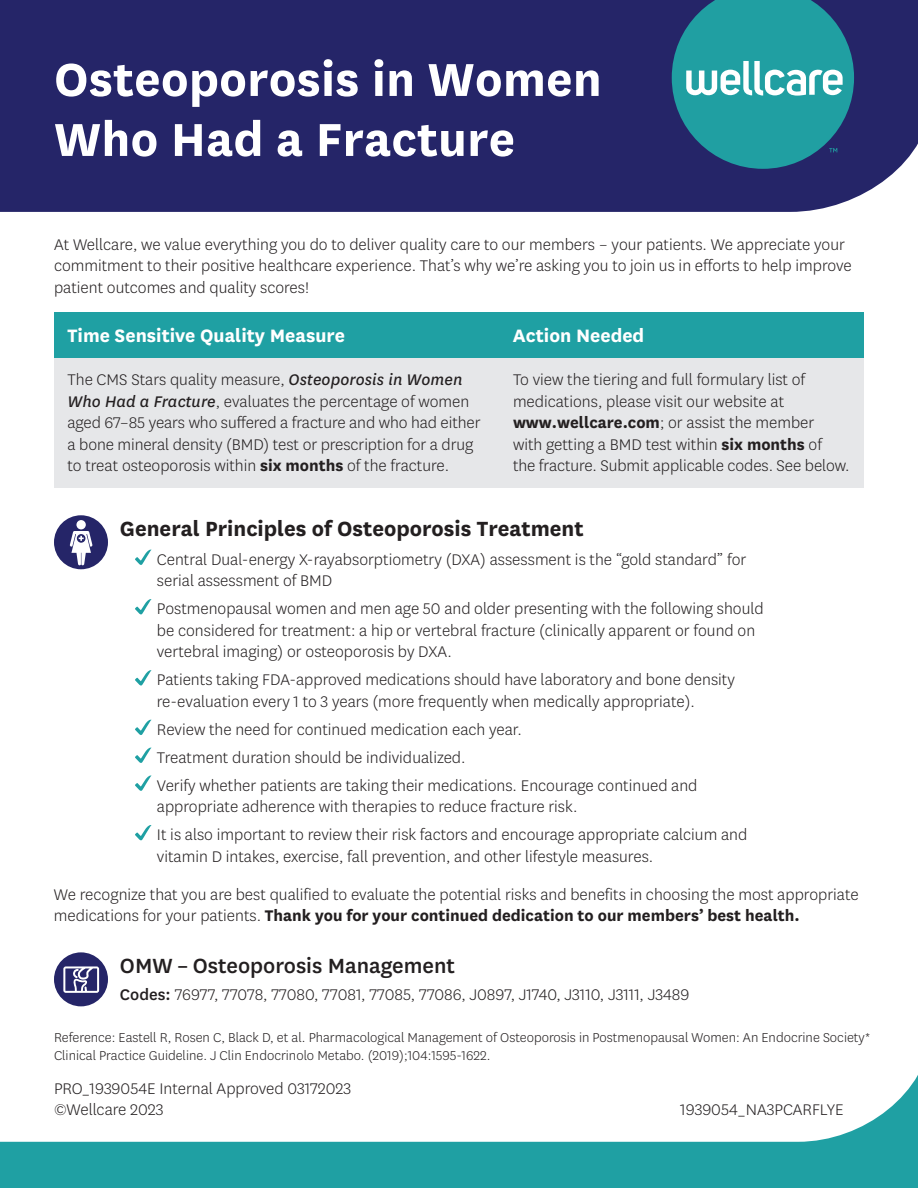
<style>
.page{position:relative;width:918px;height:1188px;background:#fff}
.page>*{position:absolute;margin:0;border:0;box-sizing:border-box;transform-origin:0 0}
.t1{font:700 54px/60px "Centene Sans";letter-spacing:.005em;color:#fff}
.t2{font:700 24px "Centene Sans";color:#231f20}
.t3{font:500 24px "Centene Sans";color:#231f20}
.t4{font:700 21px "Centene Sans";color:#fff}
.t5{font:300 18px/21.6px "Centene Sans";color:#231f20}
.t6{font:700 18px "Centene Sans";color:#231f20}
.t7{font:300 15px/18px "Centene Sans";color:#231f20}
.s1{font-weight:400;font-style:italic}
.s2{font-weight:700}
.s3{font-weight:300}
.s4{font-weight:500}
</style>
<div class="page">
<div style="left:54px;top:358px;width:446px;height:130px;background:#e6e7e9"></div>
<div style="left:500px;top:358px;width:364px;height:130px;background:#e6e7e9"></div>
<div style="left:0;top:0;width:918px;height:212px;background:#252568"></div>
<svg style="left:672px;top:0;width:182px;height:169px;background:#318f9e"></svg>
<div style="left:54px;top:313px;width:446px;height:45px;background:#1fa0a3"></div>
<div style="left:500px;top:313px;width:364px;height:45px;background:#1fa0a3"></div>
<div style="left:54px;top:515px;width:54px;height:54px;background:#252568;border-radius:50%"></div>
<svg style="left:70px;top:531px;width:23px;height:34px"></svg>
<div style="left:76px;top:520px;width:10px;height:9px;background:#fff;border-radius:50%"></div>
<svg style="left:135px;top:549px;width:17px;height:16px"></svg>
<svg style="left:135px;top:599px;width:17px;height:16px"></svg>
<svg style="left:135px;top:670px;width:17px;height:16px"></svg>
<svg style="left:135px;top:719px;width:17px;height:16px"></svg>
<svg style="left:135px;top:747px;width:17px;height:16px"></svg>
<svg style="left:135px;top:775px;width:17px;height:16px"></svg>
<svg style="left:135px;top:825px;width:17px;height:16px"></svg>
<div style="left:54px;top:952px;width:54px;height:54px;background:#252568;border-radius:50%"></div>
<svg style="left:63px;top:966px;width:36px;height:27px"></svg>
<svg style="left:0;top:1075px;width:918px;height:113px"></svg>
<h1 class="t1" style="left:54px;top:46px;width:549px">Osteoporosis in Women<br>Who Had a Fracture</h1>
<p class="t5" style="left:54px;top:233px;width:799px">At Wellcare, we value everything you do to deliver quality care to our members – your patients. We appreciate your commitment to their positive healthcare experience. That’s why we’re asking you to join us in efforts to help improve patient outcomes and quality scores!</p>
<p class="t4" style="left:68px;top:320px;width:279px">Time Sensitive Quality Measure</p>
<p class="t4" style="left:513px;top:320px;width:133px">Action Needed</p>
<p class="t5" style="left:68px;top:368px;width:415px">The CMS Stars quality measure, <span class="s1">Osteoporosis in Women Who Had a Fracture</span>, evaluates the percentage of women aged 67–85 years who suffered a fracture and who had either a bone mineral density (BMD) test or prescription for a drug to treat osteoporosis within <span class="s2">six months</span> of the fracture.</p>
<p class="t5" style="left:513px;top:368px;width:338px">To view the tiering and full formulary list of medications, please visit our website at <span class="s2">www.wellcare.com</span>; or assist the member<br>with getting a BMD test within <span class="s2">six months</span> of<br>the fracture. Submit applicable codes. See below.</p>
<h2 class="t2" style="left:120px;top:511px;width:465px">General Principles of Osteoporosis Treatment</h2>
<p class="t5" style="left:157px;top:548px;width:591px">Central Dual-energy X-rayabsorptiometry (DXA) assessment is the “gold standard” for serial assessment of BMD</p>
<p class="t5" style="left:157px;top:597px;width:608px">Postmenopausal women and men age 50 and older presenting with the following should be considered for treatment: a hip or vertebral fracture (clinically apparent or found on vertebral imaging) or osteoporosis by DXA.</p>
<p class="t5" style="left:157px;top:669px;width:580px">Patients taking FDA-approved medications should have laboratory and bone density re-evaluation every 1 to 3 years (more frequently when medically appropriate).</p>
<p class="t5" style="left:157px;top:715px;width:542px;line-height:27.9px">Review the need for continued medication each year.<br>Treatment duration should be individualized.<br>Verify whether patients are taking their medications. Encourage continued and</p>
<p class="t5" style="left:157px;top:792px;width:592px;line-height:27.9px">appropriate adherence with therapies to reduce fracture risk.<br>It is also important to review their risk factors and encourage appropriate calcium and</p>
<p class="t5" style="left:54px;top:837px;width:806px;line-height:37.8px;text-indent:103px">vitamin D intakes, exercise, fall prevention, and other lifestyle measures.<br>We recognize that you are best qualified to evaluate the potential risks and benefits in choosing the most appropriate</p>
<p class="t6" style="left:54px;top:903px;width:747px"><span class="s3">medications for your patients.</span> Thank you for your continued dedication to our members’ best health.</p>
<h2 class="t3" style="left:120px;top:949px;width:336px">OMW – Osteoporosis Management</h2>
<p class="t5" style="left:120px;top:983px;width:571px"><span class="s4">Codes:</span> 76977, 77078, 77080, 77081, 77085, 77086, J0897, J1740, J3110, J3111, J3489</p>
<p class="t7" style="left:54px;top:1028px;width:818px">Reference: Eastell R, Rosen C, Black D, et al. Pharmacological Management of Osteoporosis in Postmenopausal Women: An Endocrine Society*<br>Clinical Practice Guideline. J Clin Endocrinolo Metabo. (2019);104:1595-1622.</p>
<p class="t5" style="left:54px;top:1078px;width:299px;line-height:21px">PRO_1939054E Internal Approved 03172023 ©Wellcare 2023</p>
<p class="t5" style="left:680px;top:1099px;width:165px">1939054_NA3PCARFLYE</p>
</div>
